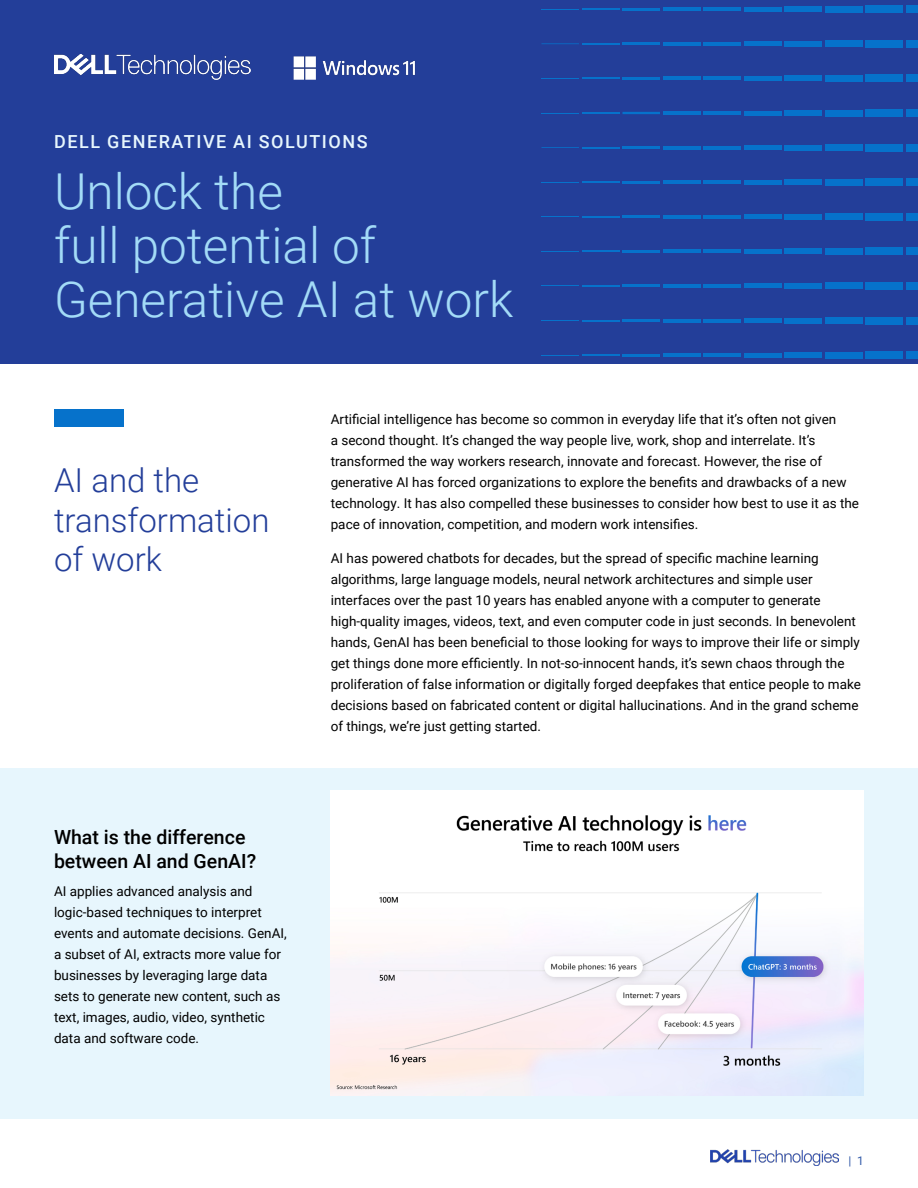
<style>
.page{position:relative;width:918px;height:1188px;background:#fff}
.page>*{position:absolute;margin:0;border:0;box-sizing:border-box;transform-origin:0 0}
.t1{font:300 49.5px/54px "Roboto";color:#a3dbf7}
.t2{font:300 33px/39.6px "Roboto";color:#233e99}
.t3{font:500 19.5px/24px "Roboto";color:#000}
.t4{font:500 18px "Roboto";letter-spacing:.085em;color:#e7f6fd}
.t5{font:13.5px/21px "Roboto";color:#000}
.t6{font:12px "Roboto";color:#335ba9}
</style>
<div class="page">
<img style="left:710px;top:1149px;width:128px;height:17px">
<div style="left:0;top:768px;width:918px;height:351px;background:#e7f6fd"></div>
<div style="left:0;top:0;width:918px;height:364px;background:#233e99"></div>
<img style="left:293px;top:56px;width:122px;height:24px">
<img style="left:54px;top:54px;width:197px;height:26px">
<img style="left:331px;top:791px;width:533px;height:304px">
<hr style="left:541px;top:355px;width:38px;height:1px;background:#0672cb">
<hr style="left:541px;top:320px;width:38px;height:1px;background:#0672cb">
<hr style="left:541px;top:286px;width:38px;height:1px;background:#0672cb">
<hr style="left:541px;top:251px;width:38px;height:1px;background:#0672cb">
<hr style="left:541px;top:216px;width:38px;height:1px;background:#0672cb">
<hr style="left:541px;top:182px;width:38px;height:1px;background:#0672cb">
<hr style="left:541px;top:147px;width:38px;height:1px;background:#0672cb">
<hr style="left:541px;top:113px;width:38px;height:1px;background:#0672cb">
<hr style="left:541px;top:78px;width:38px;height:1px;background:#0672cb">
<hr style="left:541px;top:43px;width:38px;height:1px;background:#0672cb">
<hr style="left:541px;top:9px;width:38px;height:1px;background:#0672cb">
<div style="left:825px;top:352px;width:38px;height:6px;background:#0672cb"></div>
<div style="left:825px;top:317px;width:38px;height:7px;background:#0672cb"></div>
<div style="left:825px;top:283px;width:38px;height:6px;background:#0672cb"></div>
<div style="left:825px;top:248px;width:38px;height:7px;background:#0672cb"></div>
<div style="left:825px;top:214px;width:38px;height:6px;background:#0672cb"></div>
<div style="left:825px;top:179px;width:38px;height:6px;background:#0672cb"></div>
<div style="left:825px;top:144px;width:38px;height:7px;background:#0672cb"></div>
<div style="left:825px;top:110px;width:38px;height:6px;background:#0672cb"></div>
<div style="left:825px;top:75px;width:38px;height:7px;background:#0672cb"></div>
<div style="left:825px;top:41px;width:38px;height:6px;background:#0672cb"></div>
<div style="left:825px;top:6px;width:38px;height:6px;background:#0672cb"></div>
<div style="left:785px;top:352px;width:37px;height:6px;background:#0672cb"></div>
<div style="left:785px;top:318px;width:37px;height:5px;background:#0672cb"></div>
<div style="left:785px;top:283px;width:37px;height:6px;background:#0672cb"></div>
<div style="left:785px;top:249px;width:37px;height:5px;background:#0672cb"></div>
<div style="left:785px;top:214px;width:37px;height:6px;background:#0672cb"></div>
<div style="left:785px;top:179px;width:37px;height:6px;background:#0672cb"></div>
<div style="left:785px;top:145px;width:37px;height:5px;background:#0672cb"></div>
<div style="left:785px;top:110px;width:37px;height:6px;background:#0672cb"></div>
<div style="left:784px;top:76px;width:38px;height:5px;background:#0672cb"></div>
<div style="left:784px;top:41px;width:38px;height:6px;background:#0672cb"></div>
<div style="left:784px;top:6px;width:38px;height:6px;background:#0672cb"></div>
<div style="left:744px;top:353px;width:37px;height:5px;background:#0672cb"></div>
<div style="left:744px;top:318px;width:37px;height:5px;background:#0672cb"></div>
<hr style="left:744px;top:284px;width:37px;height:4px;background:#0672cb">
<div style="left:744px;top:249px;width:37px;height:5px;background:#0672cb"></div>
<div style="left:744px;top:214px;width:37px;height:5px;background:#0672cb"></div>
<div style="left:744px;top:180px;width:37px;height:5px;background:#0672cb"></div>
<div style="left:744px;top:145px;width:37px;height:5px;background:#0672cb"></div>
<hr style="left:744px;top:111px;width:37px;height:4px;background:#0672cb">
<div style="left:744px;top:76px;width:37px;height:5px;background:#0672cb"></div>
<div style="left:744px;top:41px;width:37px;height:5px;background:#0672cb"></div>
<div style="left:744px;top:7px;width:37px;height:5px;background:#0672cb"></div>
<hr style="left:703px;top:353px;width:38px;height:4px;background:#0672cb">
<hr style="left:703px;top:319px;width:38px;height:4px;background:#0672cb">
<hr style="left:703px;top:284px;width:38px;height:4px;background:#0672cb">
<hr style="left:703px;top:249px;width:38px;height:4px;background:#0672cb">
<hr style="left:703px;top:215px;width:38px;height:4px;background:#0672cb">
<hr style="left:703px;top:180px;width:38px;height:4px;background:#0672cb">
<hr style="left:703px;top:146px;width:38px;height:4px;background:#0672cb">
<hr style="left:703px;top:111px;width:38px;height:4px;background:#0672cb">
<hr style="left:703px;top:76px;width:38px;height:4px;background:#0672cb">
<hr style="left:703px;top:42px;width:38px;height:4px;background:#0672cb">
<hr style="left:703px;top:7px;width:38px;height:4px;background:#0672cb">
<hr style="left:663px;top:354px;width:37px;height:3px;background:#0672cb">
<hr style="left:663px;top:319px;width:37px;height:3px;background:#0672cb">
<hr style="left:663px;top:284px;width:37px;height:4px;background:#0672cb">
<hr style="left:663px;top:250px;width:37px;height:3px;background:#0672cb">
<hr style="left:663px;top:215px;width:37px;height:3px;background:#0672cb">
<hr style="left:663px;top:181px;width:37px;height:3px;background:#0672cb">
<hr style="left:663px;top:146px;width:37px;height:3px;background:#0672cb">
<hr style="left:663px;top:111px;width:37px;height:4px;background:#0672cb">
<hr style="left:663px;top:77px;width:37px;height:3px;background:#0672cb">
<hr style="left:663px;top:42px;width:37px;height:3px;background:#0672cb">
<hr style="left:663px;top:8px;width:37px;height:3px;background:#0672cb">
<hr style="left:622px;top:354px;width:38px;height:2px;background:#0672cb">
<hr style="left:622px;top:319px;width:38px;height:3px;background:#0672cb">
<hr style="left:622px;top:285px;width:38px;height:2px;background:#0672cb">
<hr style="left:622px;top:250px;width:38px;height:3px;background:#0672cb">
<hr style="left:622px;top:216px;width:38px;height:2px;background:#0672cb">
<hr style="left:622px;top:181px;width:38px;height:2px;background:#0672cb">
<hr style="left:622px;top:146px;width:38px;height:3px;background:#0672cb">
<hr style="left:622px;top:112px;width:38px;height:2px;background:#0672cb">
<hr style="left:622px;top:77px;width:38px;height:3px;background:#0672cb">
<hr style="left:622px;top:43px;width:38px;height:2px;background:#0672cb">
<hr style="left:622px;top:8px;width:38px;height:2px;background:#0672cb">
<hr style="left:582px;top:354px;width:37px;height:2px;background:#0672cb">
<hr style="left:582px;top:320px;width:37px;height:1px;background:#0672cb">
<hr style="left:582px;top:285px;width:37px;height:2px;background:#0672cb">
<hr style="left:582px;top:251px;width:37px;height:1px;background:#0672cb">
<hr style="left:582px;top:216px;width:37px;height:2px;background:#0672cb">
<hr style="left:582px;top:181px;width:37px;height:2px;background:#0672cb">
<hr style="left:582px;top:147px;width:37px;height:1px;background:#0672cb">
<hr style="left:582px;top:112px;width:37px;height:2px;background:#0672cb">
<hr style="left:582px;top:78px;width:37px;height:1px;background:#0672cb">
<hr style="left:582px;top:43px;width:37px;height:2px;background:#0672cb">
<hr style="left:582px;top:8px;width:37px;height:2px;background:#0672cb">
<div style="left:906px;top:351px;width:12px;height:8px;background:#0672cb"></div>
<div style="left:906px;top:317px;width:12px;height:8px;background:#0672cb"></div>
<div style="left:906px;top:282px;width:12px;height:8px;background:#0672cb"></div>
<div style="left:906px;top:247px;width:12px;height:8px;background:#0672cb"></div>
<div style="left:906px;top:213px;width:12px;height:8px;background:#0672cb"></div>
<div style="left:906px;top:178px;width:12px;height:8px;background:#0672cb"></div>
<div style="left:906px;top:144px;width:12px;height:8px;background:#0672cb"></div>
<div style="left:906px;top:109px;width:12px;height:8px;background:#0672cb"></div>
<div style="left:906px;top:74px;width:12px;height:8px;background:#0672cb"></div>
<div style="left:906px;top:40px;width:12px;height:8px;background:#0672cb"></div>
<div style="left:906px;top:5px;width:12px;height:8px;background:#0672cb"></div>
<div style="left:866px;top:352px;width:37px;height:7px;background:#0672cb"></div>
<div style="left:866px;top:317px;width:37px;height:7px;background:#0672cb"></div>
<div style="left:866px;top:282px;width:37px;height:8px;background:#0672cb"></div>
<div style="left:866px;top:248px;width:37px;height:7px;background:#0672cb"></div>
<div style="left:866px;top:213px;width:37px;height:7px;background:#0672cb"></div>
<div style="left:866px;top:179px;width:37px;height:7px;background:#0672cb"></div>
<div style="left:866px;top:144px;width:37px;height:7px;background:#0672cb"></div>
<div style="left:866px;top:109px;width:37px;height:8px;background:#0672cb"></div>
<div style="left:866px;top:75px;width:37px;height:7px;background:#0672cb"></div>
<div style="left:866px;top:40px;width:37px;height:7px;background:#0672cb"></div>
<div style="left:866px;top:6px;width:37px;height:7px;background:#0672cb"></div>
<div style="left:54px;top:409px;width:70px;height:18px;background:#0672cb"></div>
<h3 class="t4" style="left:54px;top:129px;width:315px">DELL GENERATIVE AI SOLUTIONS</h3>
<h1 class="t1" style="left:54px;top:162px;width:461px">Unlock the<br>full potential of<br>Generative AI at work</h1>
<h2 class="t2" style="left:54px;top:459px;width:217px">AI and the transformation of work</h2>
<h3 class="t3" style="left:54px;top:824px;width:204px">What is the difference between AI and GenAI?</h3>
<p class="t5" style="left:54px;top:880px;width:234px">AI applies advanced analysis and logic-based techniques to interpret events and automate decisions. GenAI, a subset of AI, extracts more value for businesses by leveraging large data sets to generate new content, such as text, images, audio, video, synthetic data and software code.</p>
<p class="t5" style="left:331px;top:408px;width:530px">Artificial intelligence has become so common in everyday life that it’s often not given<br>a second thought. It’s changed the way people live, work, shop and interrelate. It’s transformed the way workers research, innovate and forecast. However, the rise of generative AI has forced organizations to explore the benefits and drawbacks of a new technology. It has also compelled these businesses to consider how best to use it as the pace of innovation, competition, and modern work intensifies.</p>
<p class="t5" style="left:331px;top:547px;width:532px">AI has powered chatbots for decades, but the spread of specific machine learning algorithms, large language models, neural network architectures and simple user interfaces over the past 10 years has enabled anyone with a computer to generate high-quality images, videos, text, and even computer code in just seconds. In benevolent hands, GenAI has been beneficial to those looking for ways to improve their life or simply get things done more efficiently. In not-so-innocent hands, it’s sewn chaos through the proliferation of false information or digitally forged deepfakes that entice people to make decisions based on fabricated content or digital hallucinations. And in the grand scheme of things, we’re just getting started.</p>
<p class="t6" style="left:848px;top:1152px;width:17px">| 1</p>
</div>
